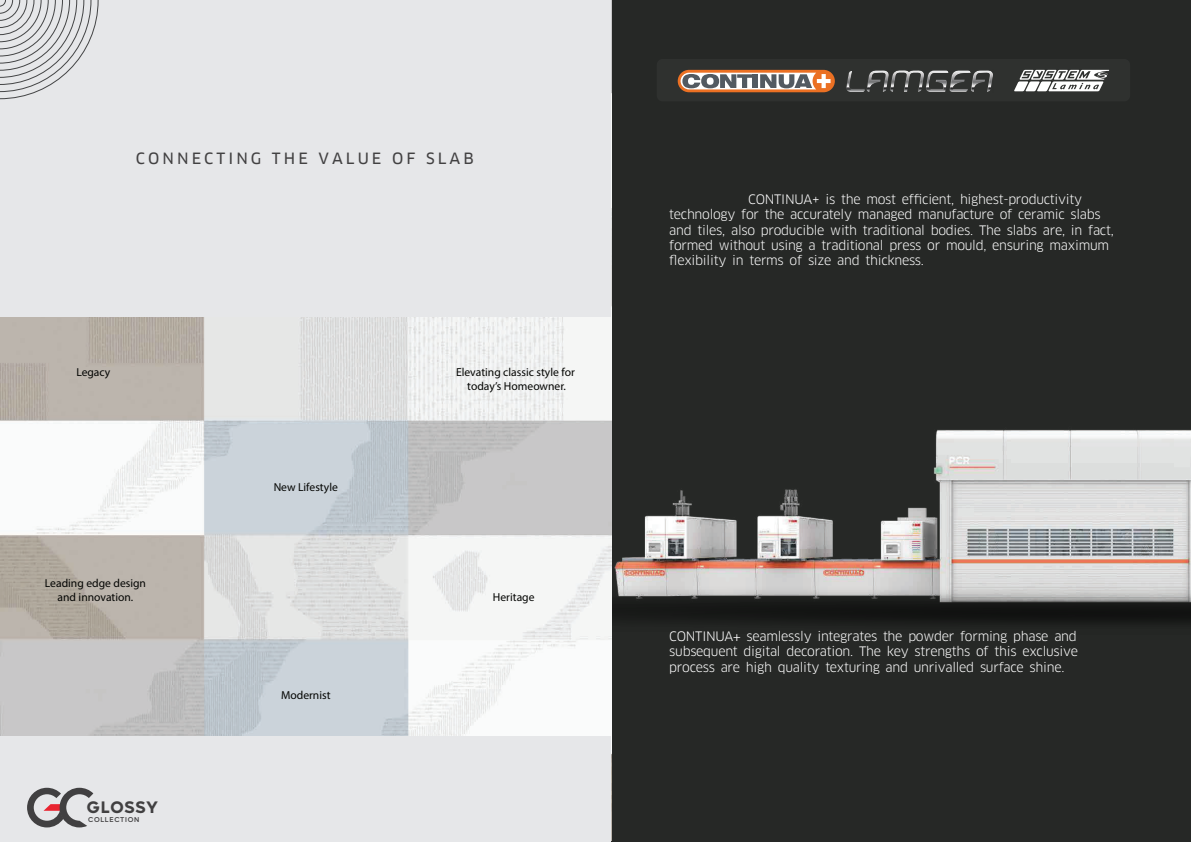
<style>
.page{position:relative;width:1191px;height:842px;background:#fff}
.page>*{position:absolute;margin:0;border:0;box-sizing:border-box;transform-origin:0 0}
.t1{font:700 16.8px "Lufga";letter-spacing:.05em;color:#414041}
.t2{font:15.2px "Clan Pro News";letter-spacing:.2em;color:#424142}
.t3{font:12.7px/15.3px "Clan Pro";letter-spacing:-.025em;color:#fff}
.t4{font:11.6px/13.9px "Myriad Pro";color:#040503;text-align:center}
.t5{font:500 7.1px "Lufga";letter-spacing:.1em;color:#414041}
.s1{font-style:inherit}
.s2{font-family:"Myriad Pro"}
</style>
<div class="page">
<div style="left:596px;top:0;width:595px;height:842px;background:#262826"></div>
<div style="left:657px;top:59px;width:473px;height:42px;background:#2f312f;border-radius:6px"></div>
<svg style="left:677px;top:70px;width:158px;height:22px"></svg>
<svg style="left:846px;top:70px;width:147px;height:22px"></svg>
<svg style="left:1014px;top:70px;width:95px;height:21px"></svg>
<img style="left:611px;top:411px;width:580px;height:170px">
<img style="left:0;top:581px;width:1191px;height:10px">
<img style="left:0;top:591px;width:1191px;height:47px">
<img style="left:1px;top:316px;width:610px;height:420px">
<div style="left:1px;top:0;width:610px;height:316px;background:#e6e7e9"></div>
<div style="left:1px;top:736px;width:610px;height:106px;background:#e6e7e9"></div>
<svg style="left:0;top:0;width:98px;height:99px"></svg>
<svg style="left:27px;top:788px;width:66px;height:39px"></svg>
<p class="t2" style="left:136px;top:149px;width:339px">CONNECTING THE VALUE OF SLAB</p>
<p class="t4" style="left:76px;top:365px;width:36px">Legacy</p>
<p class="t4" style="left:274px;top:480px;width:66px">New Lifestyle</p>
<p class="t4" style="left:456px;top:365px;width:120px">Elevating classic style for today’s Homeowner.</p>
<p class="t4" style="left:45px;top:576px;width:102px">Leading edge design and innovation.</p>
<h1 class="t1" style="left:87px;top:797px;width:72px">GLOSSY</h1>
<p class="t5" style="left:88px;top:815px;width:53px">COLLECTION</p>
<p class="t4" style="left:281px;top:687px;width:51px">Modernist</p>
<p class="t4" style="left:493px;top:590px;width:43px">Heritage</p>
<p class="t3" style="left:669px;top:192px;width:446px;text-indent:79px">CONTINUA<span class="s1">+</span> is the most efficient, highest-productivity technology for the accurately managed manufacture of ceramic slabs and tiles, also producible with traditional bodies. The slabs are, in fact, formed without using a traditional press or mould, ensuring maximum flexibility in terms of size and thickness.</p>
<p class="t3" style="left:669px;top:628px;width:410px;text-align:justify">CONTINUA<span class="s2">+</span> seamlessly integrates the powder forming phase and subsequent digital decoration. The key strengths of this exclusive process are high quality texturing and unrivalled surface shine.</p>
</div>
